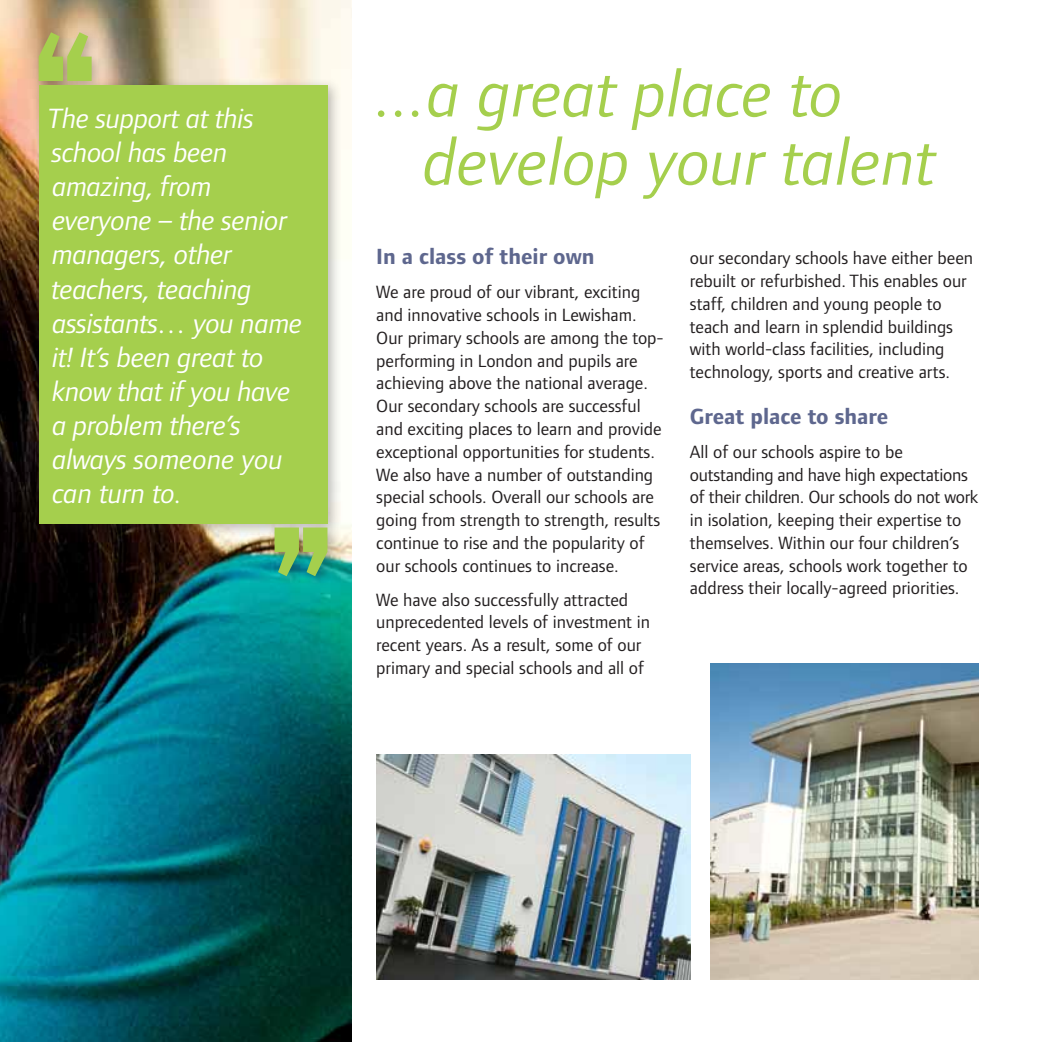
<style>
.page{position:relative;width:1042px;height:1042px;background:#fff}
.page>*{position:absolute;margin:0;border:0;box-sizing:border-box;transform-origin:0 0}
.t1{font:italic 67.9px/68.2px "Foundry Form Sans";color:#a5cf4d}
.t2{font:italic 28.88px/34.1px "Foundry Form Sans";letter-spacing:-.01em;color:#fff}
.t3{font:700 22.75px "Foundry Form Sans";color:#5e678e}
.t4{font:18.38px/22.8px "Foundry Form Sans";color:#231f20}
</style>
<div class="page">
<img style="left:0;top:0;width:351px;height:1042px">
<img style="left:376px;top:754px;width:314px;height:226px">
<img style="left:711px;top:663px;width:267px;height:317px">
<div style="left:32px;top:26px;width:310px;height:563px;background:#231f20;opacity:.3"></div>
<div style="left:39px;top:85px;width:288px;height:439px;background:#a5cf4d"></div>
<svg style="left:39px;top:32px;width:53px;height:49px;background:#b1c362"></svg>
<svg style="left:274px;top:527px;width:53px;height:49px;background:#7eba63"></svg>
<h2 class="t2" style="left:48px;top:101px;width:256px">The support at this school has been amazing, from everyone – the senior managers, other teachers, teaching assistants… you name it! It’s been great to know that if you have a problem there’s always someone you can turn to.</h2>
<h1 class="t1" style="left:423px;top:59px;width:513px;text-indent:-47px">...a great place to develop your talent</h1>
<p class="t3" style="left:376px;top:244px;width:220px">In a class of their own</p>
<p class="t4" style="left:376px;top:281px;width:289px">We are proud of our vibrant, exciting and innovative schools in Lewisham.<br>Our primary schools are among the top&shy;performing in London and pupils are achieving above the national average.<br>Our secondary schools are successful and exciting places to learn and provide exceptional opportunities for students.<br>We also have a number of outstanding special schools. Overall our schools are going from strength to strength, results continue to rise and the popularity of our schools continues to increase.</p>
<p class="t4" style="left:376px;top:588px;width:275px">We have also successfully attracted unprecedented levels of investment in recent years. As a result, some of our primary and special schools and all of</p>
<p class="t4" style="left:690px;top:247px;width:285px">our secondary schools have either been rebuilt or refurbished. This enables our staff, children and young people to teach and learn in splendid buildings with world-class facilities, including technology, sports and creative arts.</p>
<p class="t3" style="left:690px;top:403px;width:200px">Great place to share</p>
<p class="t4" style="left:690px;top:440px;width:290px">All of our schools aspire to be outstanding and have high expectations of their children. Our schools do not work in isolation, keeping their expertise to themselves. Within our four children’s service areas, schools work together to address their locally-agreed priorities.</p>
</div>
